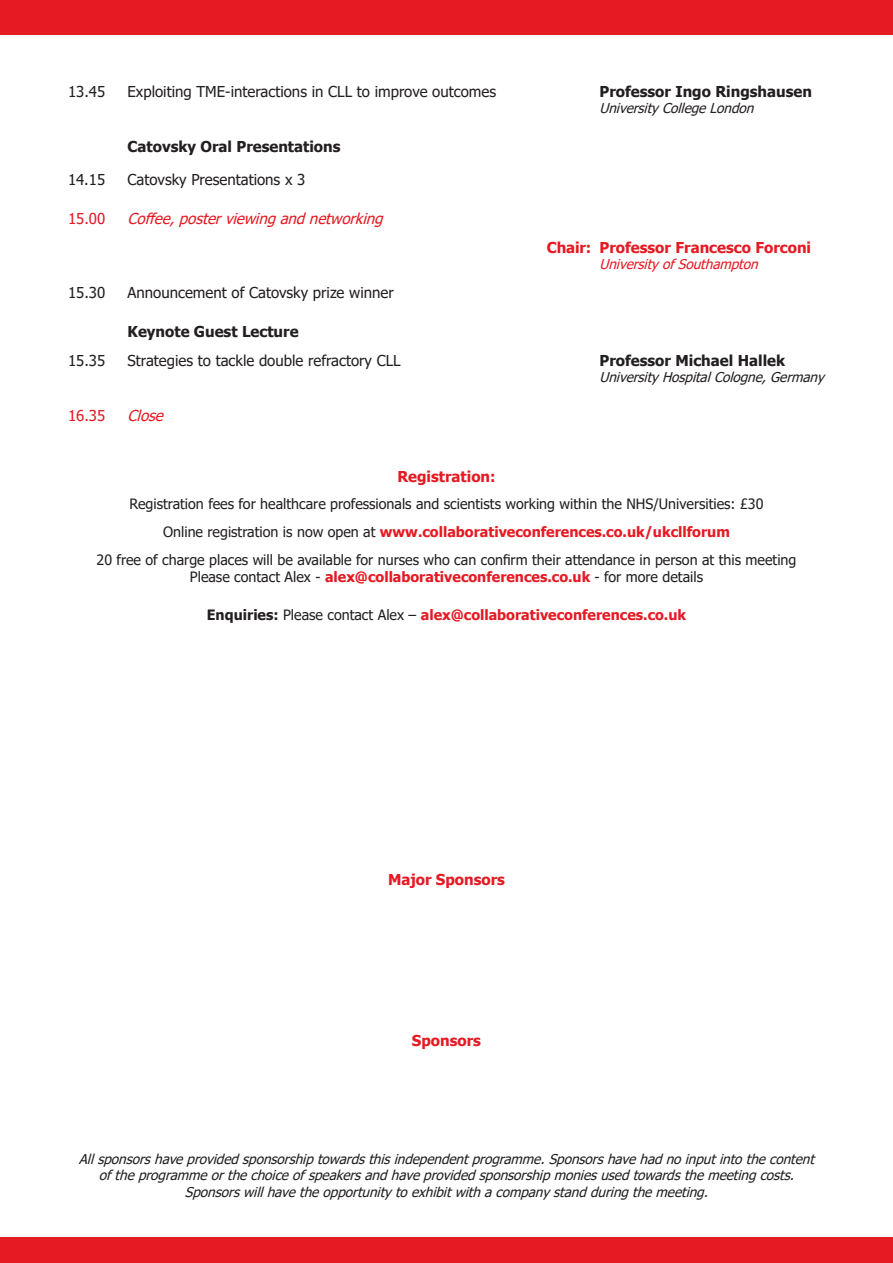
<style>
.page{position:relative;width:893px;height:1263px;background:#fff}
.page>*{position:absolute;margin:0;border:0;box-sizing:border-box;transform-origin:0 0}
.t1{font:15px "Tahoma";color:#231f20}
.t2{font:700 15px "Tahoma";color:#231f20}
.t3{font:700 15px "Tahoma";color:#e51a23}
.t4{font:italic 15px "Tahoma";color:#e51a23}
.t5{font:15px "Tahoma";color:#e51a23}
.t6{font:14.25px/27.8px "Tahoma";color:#231f20;text-align:center}
.t7{font:700 14.25px "Tahoma";color:#e51a23}
.t8{font:italic 13.5px/16.2px "Tahoma";color:#231f20;text-align:center}
.t9{font:italic 13.5px "Tahoma";color:#e51a23}
.s1{font-weight:700;color:#e51a23}
.s2{font-weight:400;color:#231f20}
.s3{color:#231f20}
</style>
<div class="page">
<div style="left:0;top:0;width:893px;height:34px;background:#e51a23"></div>
<div style="left:0;top:1237px;width:893px;height:26px;background:#e51a23"></div>
<p class="t1" style="left:68px;top:81px;width:39px">13.45</p>
<p class="t1" style="left:128px;top:81px;width:370px">Exploiting TME-interactions in CLL to improve outcomes</p>
<p class="t2" style="left:600px;top:81px;width:214px">Professor Ingo Ringshausen</p>
<p class="t8" style="left:600px;top:100px;width:161px">UniversityCollegeLondon</p>
<p class="t2" style="left:128px;top:136px;width:214px">Catovsky Oral Presentations</p>
<p class="t1" style="left:68px;top:169px;width:39px">14.15</p>
<p class="t1" style="left:128px;top:169px;width:179px">Catovsky Presentations x 3</p>
<p class="t5" style="left:68px;top:209px;width:39px">15.00</p>
<p class="t4" style="left:128px;top:209px;width:262px">Coffee,posterviewingandnetworking</p>
<p class="t3" style="left:547px;top:237px;width:266px">Chair: Professor Francesco Forconi</p>
<p class="t9" style="left:600px;top:255px;width:165px">UniversityofSouthampton</p>
<p class="t1" style="left:68px;top:282px;width:39px">15.30</p>
<p class="t1" style="left:128px;top:282px;width:268px">Announcement of Catovsky prize winner</p>
<p class="t2" style="left:128px;top:321px;width:173px">Keynote Guest Lecture</p>
<p class="t1" style="left:68px;top:350px;width:39px">15.35</p>
<p class="t1" style="left:128px;top:350px;width:275px">Strategies to tackle double refractory CLL</p>
<p class="t2" style="left:600px;top:349px;width:187px">Professor Michael Hallek</p>
<p class="t8" style="left:600px;top:369px;width:231px">UniversityHospitalCologne,Germany</p>
<p class="t5" style="left:68px;top:405px;width:39px">16.35</p>
<p class="t4" style="left:128px;top:405px;width:42px">Close</p>
<p class="t3" style="left:397px;top:465px;width:100px">Registration:</p>
<p class="t6" style="left:97px;top:491px;width:701px">Registration fees for healthcare professionals and scientists working within the NHS/Universities: £30<br>Online registration is now open at <span class="s1">www.collaborativeconferences.co.uk/ukcllforum<br></span>20 free of charge places will be available for nurses who can confirm their attendance in person at this meeting</p>
<p class="t7" style="left:190px;top:567px;width:515px"><span class="s2">Please contact Alex -</span> alex@collaborativeconferences.co.uk <span class="s2">- for more details</span></p>
<p class="t7" style="left:207px;top:605px;width:481px"><span class="s3">Enquiries:</span> <span class="s2">Please contact Alex –</span> alex@collaborativeconferences.co.uk</p>
<p class="t3" style="left:388px;top:869px;width:118px">Major Sponsors</p>
<p class="t3" style="left:412px;top:1029px;width:70px">Sponsors</p>
<p class="t8" style="left:79px;top:1152px;width:742px">Allsponsorshaveprovidedsponsorshiptowardsthisindependentprogramme.Sponsorshavehadnoinputintothecontent oftheprogrammeorthechoiceofspeakersandhaveprovidedsponsorshipmoniesusedtowardsthemeetingcosts.<br>Sponsorswillhavetheopportunitytoexhibitwithacompanystandduringthemeeting.</p>
</div>
